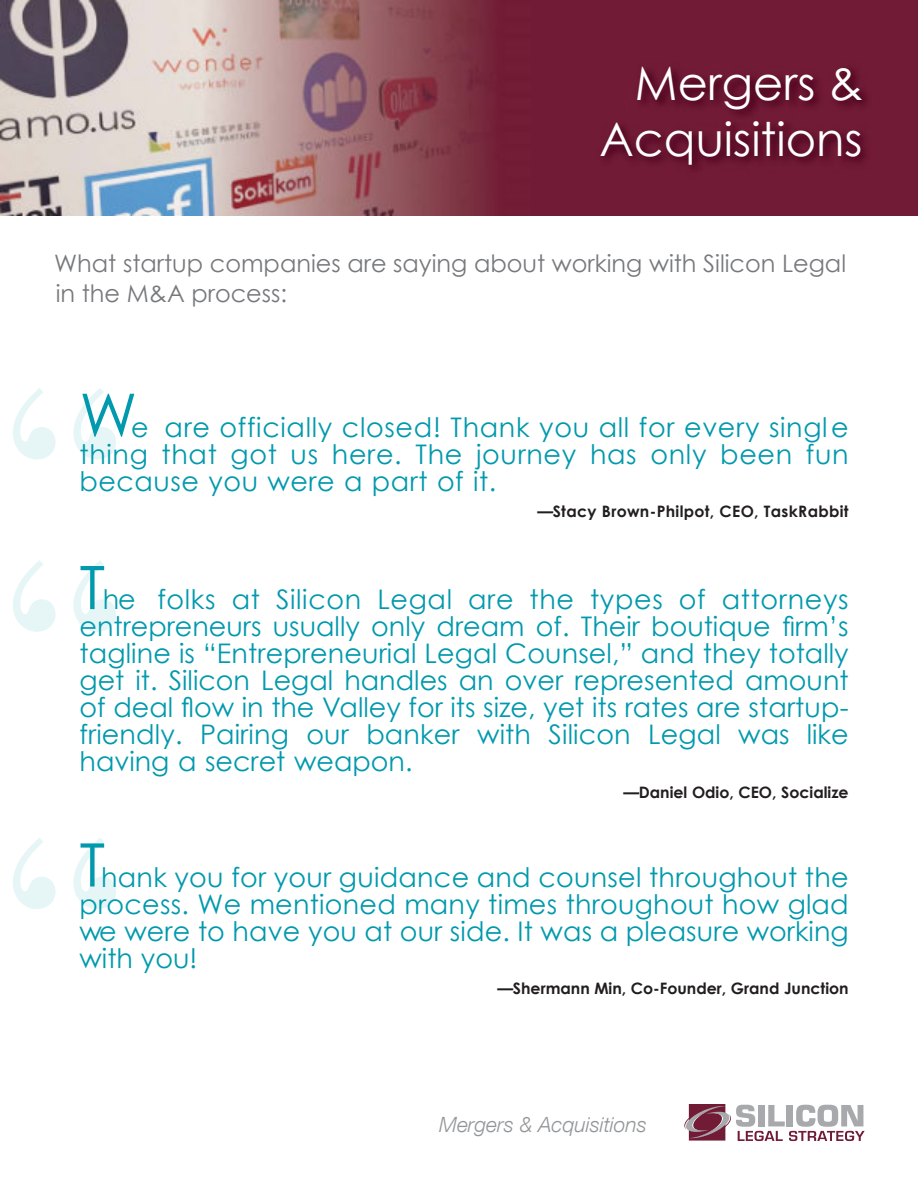
<style>
.page{position:relative;width:918px;height:1188px;background:#fff}
.page>*{position:absolute;margin:0;border:0;box-sizing:border-box;transform-origin:0 0}
.t1{font:270px "Bodoni";color:rgb(8 154 173/.1)}
.t2{font:60px "Century Gothic";color:#0099ad}
.t3{font:46.5px/55.8px "Century Gothic";color:#fff;text-align:right}
.t4{font:27px/27px "Century Gothic";letter-spacing:.005em;color:#0099ad;text-align:justify}
.t5{font:24px/30px "Century Gothic";color:#77787b}
.t6{font:italic 300 21px "Helvetica Neue LT Com";color:#939598}
.t7{font:700 15.75px "Century Gothic";color:#221e1f}
.t8{font:700 15.75px "Century Gothic";letter-spacing:.02em;color:#221e1f}
</style>
<div class="page">
<div style="left:0;top:0;width:918px;height:216px;background:#721b36"></div>
<svg style="left:684px;top:1104px;width:181px;height:37px"></svg>
<img style="left:0;top:0;width:488px;height:216px">
<h3 class="t3" style="left:600px;top:60px;width:265px">Mergers &amp;<br>Acquisitions</h3>
<p class="t5" style="left:54px;top:251px;width:793px">What startup companies are saying about working with Silicon Legal in the M&amp;A process:</p>
<h1 class="t1" style="left:0;top:388px;width:131px">“</h1>
<h2 class="t2" style="left:80px;top:392px;width:59px">W</h2>
<p class="t4" style="left:80px;top:416px;width:771px;text-indent:52px">e are officially closed! Thank you all for every single thing that got us here. The journey has only been fun because you were a part of it.</p>
<p class="t8" style="left:537px;top:505px;width:313px">—Stacy Brown-Philpot, CEO, TaskRabbit</p>
<h1 class="t1" style="left:0;top:560px;width:131px">“</h1>
<h2 class="t2" style="left:80px;top:564px;width:27px">T</h2>
<p class="t4" style="left:80px;top:588px;width:771px;text-indent:23px">he folks at Silicon Legal are the types of attorneys entrepreneurs usually only dream of. Their boutique firm’s tagline is “Entrepreneurial Legal Counsel,” and they totally get it. Silicon Legal handles an over represented amount of deal flow in the Valley for its size, yet its rates are startup&shy;friendly. Pairing our banker with Silicon Legal was like having a secret weapon.</p>
<p class="t7" style="left:623px;top:786px;width:227px">—Daniel Odio, CEO, Socialize</p>
<h1 class="t1" style="left:0;top:838px;width:131px">“</h1>
<h2 class="t2" style="left:80px;top:842px;width:27px">T</h2>
<p class="t4" style="left:80px;top:866px;width:771px;text-indent:22px">hank you for your guidance and counsel throughout the process. We mentioned many times throughout how glad we were to have you at our side. It was a pleasure working with you!</p>
<p class="t7" style="left:498px;top:982px;width:353px">—Shermann Min, Co-Founder, Grand Junction</p>
<p class="t6" style="left:439px;top:1117px;width:209px">Mergers &amp; Acquisitions</p>
</div>
